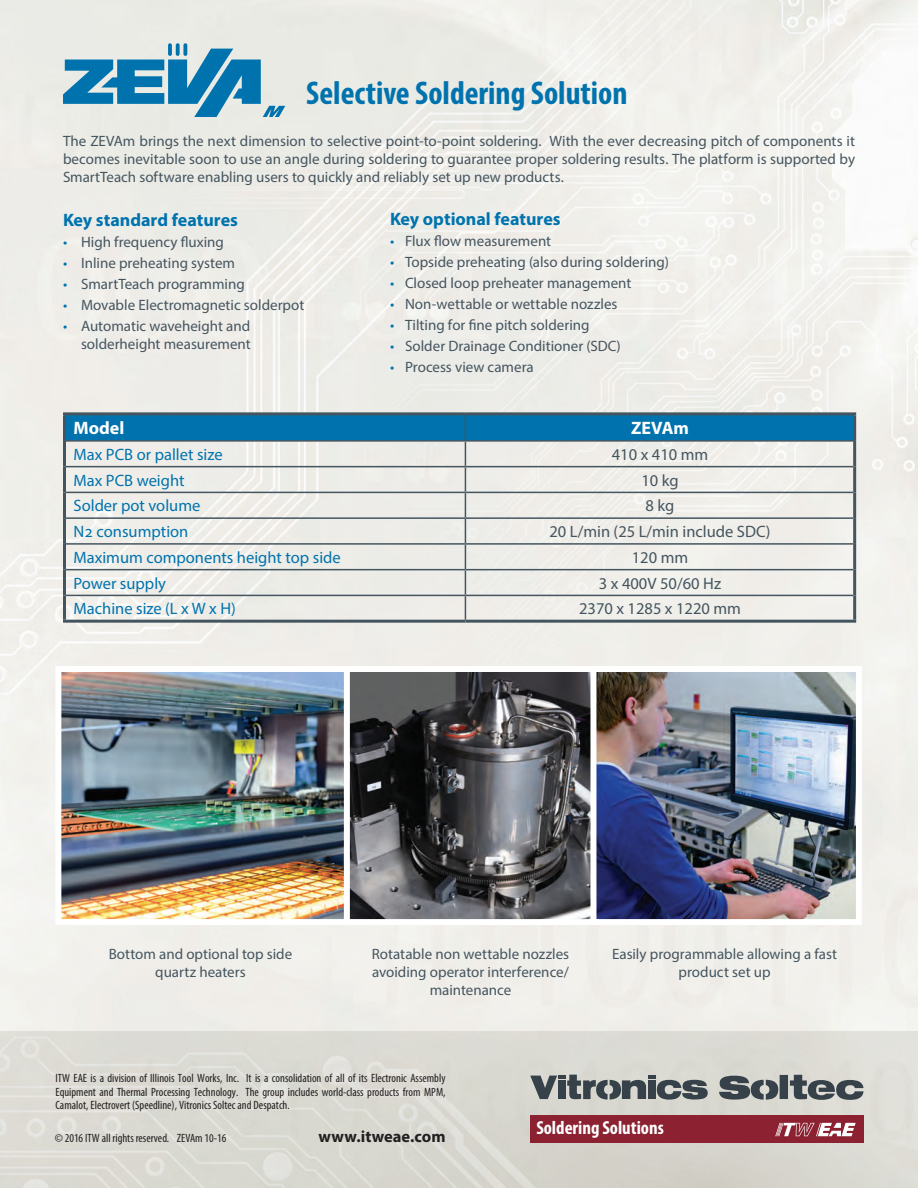
<style>
.page{position:relative;width:918px;height:1188px;background:#fff}
.page>*{position:absolute;margin:0;border:0;box-sizing:border-box;transform-origin:0 0}
.t1{font:700 condensed 33px "Myriad Pro";color:#0073ae}
.t2{font:700 condensed 18.9px "Myriad Pro";color:#fff}
.t3{font:700 18px "Myriad Pro";color:#0073ae}
.t4{font:700 18px "Myriad Pro";color:#fff}
.t5{font:16.5px "Myriad Pro";color:#0073ae}
.t6{font:16.5px "Myriad Pro";color:#45555f}
.t7{font:700 16.5px "Myriad Pro";color:#231f20}
.t8{font:15px/18px "Myriad Pro";color:#45555f;text-align:center}
.Body_Copy{font:condensed 12px/13.5px "Myriad Pro";color:#231f20;text-align:justify}
.s1{color:#0073ae}
</style>
<div class="page">
<img style="left:0;top:0;width:918px;height:1032px">
<img style="left:62px;top:673px;width:282px;height:245px">
<div style="left:55px;top:666px;width:296px;height:259px;border:6px solid #fff"></div>
<img style="left:351px;top:673px;width:239px;height:245px">
<div style="left:344px;top:666px;width:253px;height:259px;border:6px solid #fff"></div>
<img style="left:597px;top:673px;width:258px;height:245px">
<div style="left:590px;top:666px;width:272px;height:259px;border:6px solid #fff"></div>
<hr style="left:63px;top:412px;width:402px;height:3px;background:#45555f">
<hr style="left:63px;top:415px;width:3px;height:26px;background:#45555f">
<hr style="left:465px;top:412px;width:391px;height:3px;background:#45555f">
<hr style="left:853px;top:415px;width:3px;height:26px;background:#45555f">
<hr style="left:63px;top:441px;width:3px;height:26px;background:#45555f">
<hr style="left:853px;top:441px;width:3px;height:26px;background:#45555f">
<hr style="left:63px;top:467px;width:3px;height:25px;background:#45555f">
<hr style="left:853px;top:467px;width:3px;height:25px;background:#45555f">
<hr style="left:63px;top:492px;width:3px;height:26px;background:#45555f">
<hr style="left:853px;top:492px;width:3px;height:26px;background:#45555f">
<hr style="left:63px;top:518px;width:3px;height:26px;background:#45555f">
<hr style="left:853px;top:518px;width:3px;height:26px;background:#45555f">
<hr style="left:63px;top:544px;width:3px;height:26px;background:#45555f">
<hr style="left:853px;top:544px;width:3px;height:26px;background:#45555f">
<hr style="left:63px;top:570px;width:3px;height:25px;background:#45555f">
<hr style="left:853px;top:570px;width:3px;height:25px;background:#45555f">
<hr style="left:63px;top:595px;width:3px;height:25px;background:#45555f">
<hr style="left:853px;top:595px;width:3px;height:25px;background:#45555f">
<hr style="left:63px;top:620px;width:402px;height:3px;background:#45555f">
<hr style="left:465px;top:620px;width:391px;height:3px;background:#45555f">
<svg style="left:64px;top:414px;width:791px;height:206px;background:#c7d5d9"></svg>
<svg style="left:168px;top:43px;width:4px;height:13px"></svg>
<svg style="left:176px;top:43px;width:4px;height:13px"></svg>
<svg style="left:183px;top:43px;width:4px;height:13px"></svg>
<svg style="left:63px;top:49px;width:222px;height:68px;background:#73aec8"></svg>
<div style="left:0;top:1032px;width:918px;height:156px;background:#dadad2"></div>
<div style="left:530px;top:1115px;width:334px;height:28px;background:#8b2131"></div>
<svg style="left:775px;top:1123px;width:81px;height:13px"></svg>
<svg style="left:530px;top:1075px;width:178px;height:25px"></svg>
<svg style="left:719px;top:1075px;width:145px;height:25px"></svg>
<p class="t1" style="left:306px;top:72px;width:323px">Selective Soldering Solution</p>
<p class="t8" style="left:63px;top:132px;width:794px;text-align:justify">The ZEVAm brings the next dimension to selective point-to-point soldering. With the ever decreasing pitch of components it becomes inevitable soon to use an angle during soldering to guarantee proper soldering results. The platform is supported by SmartTeach software enabling users to quickly and reliably set up new products.</p>
<p class="t3" style="left:63px;top:208px;width:177px">Key standard features</p>
<p class="t8" style="left:63px;top:233px;width:163px"><span class="s1">•</span> High frequency fluxing</p>
<p class="t8" style="left:63px;top:254px;width:174px"><span class="s1">•</span> Inline preheating system</p>
<p class="t8" style="left:63px;top:275px;width:183px"><span class="s1">•</span> SmartTeach programming</p>
<p class="t8" style="left:63px;top:296px;width:243px"><span class="s1">•</span> Movable Electromagnetic solderpot</p>
<p class="t8" style="left:63px;top:317px;width:189px;text-align:right"><span class="s1">•</span> Automatic waveheight and solderheight measurement</p>
<p class="t3" style="left:390px;top:207px;width:172px">Key optional features</p>
<p class="t8" style="left:390px;top:232px;width:163px"><span class="s1">•</span> Flux flow measurement</p>
<p class="t8" style="left:390px;top:253px;width:280px"><span class="s1">•</span> Topside preheating (also during soldering)</p>
<p class="t8" style="left:390px;top:274px;width:243px"><span class="s1">•</span> Closed loop preheater management</p>
<p class="t8" style="left:390px;top:295px;width:229px"><span class="s1">•</span> Non-wettable or wettable nozzles</p>
<p class="t8" style="left:390px;top:316px;width:201px"><span class="s1">•</span> Tilting for fine pitch soldering</p>
<p class="t8" style="left:390px;top:337px;width:232px"><span class="s1">•</span> Solder Drainage Conditioner (SDC)</p>
<p class="t8" style="left:390px;top:358px;width:145px"><span class="s1">•</span> Process view camera</p>
<p class="t4" style="left:74px;top:416px;width:52px">Model</p>
<p class="t4" style="left:631px;top:416px;width:59px">ZEVAm</p>
<p class="t5" style="left:74px;top:444px;width:151px">Max PCB or pallet size</p>
<p class="t6" style="left:612px;top:444px;width:98px">410 x 410 mm</p>
<p class="t5" style="left:74px;top:470px;width:113px">Max PCB weight</p>
<p class="t6" style="left:641px;top:470px;width:39px">10 kg</p>
<p class="t5" style="left:74px;top:496px;width:128px">Solder pot volume</p>
<p class="t6" style="left:646px;top:496px;width:30px">8 kg</p>
<p class="t5" style="left:74px;top:522px;width:116px">N2 consumption</p>
<p class="t6" style="left:550px;top:522px;width:223px">20 L/min (25 L/min include SDC)</p>
<p class="t5" style="left:74px;top:547px;width:269px">Maximum components height top side</p>
<p class="t6" style="left:632px;top:547px;width:58px">120 mm</p>
<p class="t5" style="left:74px;top:573px;width:94px">Power supply</p>
<p class="t6" style="left:599px;top:573px;width:124px">3 x 400V 50/60 Hz</p>
<p class="t5" style="left:74px;top:599px;width:164px">Machine size (L x W x H)</p>
<p class="t6" style="left:579px;top:599px;width:163px">2370 x 1285 x 1220 mm</p>
<p class="t8" style="left:109px;top:944px;width:185px">Bottom and optional top side quartz heaters</p>
<p class="t8" style="left:372px;top:944px;width:199px">Rotatable non wettable nozzles avoiding operator interference/ maintenance</p>
<p class="t8" style="left:612px;top:944px;width:227px">Easily programmable allowing a fast product set up</p>
<p class="Body_Copy" style="left:55px;top:1071px;width:392px">ITW EAE is a division of Illinois Tool Works, Inc. It is a consolidation of all of its Electronic Assembly Equipment and Thermal Processing Technology. The group includes world-class products from MPM, Camalot, Electrovert (Speedline), Vitronics Soltec and Despatch.</p>
<p class="Body_Copy" style="left:55px;top:1131px;width:173px">© 2016 ITW all rights reserved. ZEVAm 10-16</p>
<p class="t7" style="left:318px;top:1126px;width:129px">www.itweae.com</p>
<p class="t2" style="left:536px;top:1116px;width:129px">Soldering Solutions</p>
</div>
